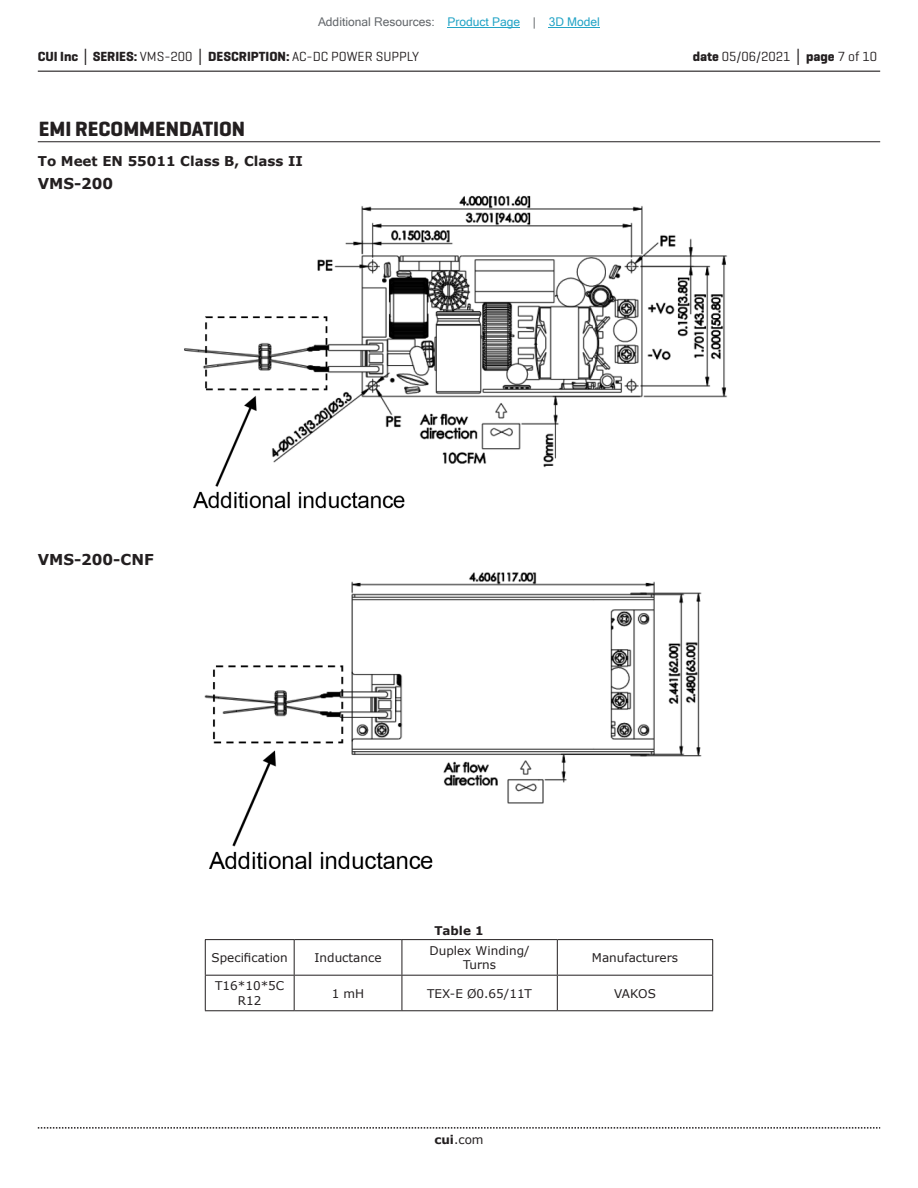
<style>
.page{position:relative;width:918px;height:1188px;background:#fff}
.page>*{position:absolute;margin:0;border:0;box-sizing:border-box;transform-origin:0 0}
.t1{font:700 21px "Geogrotesque";color:#231f20}
.t2{font:700 15px "Verdana";color:#231f20}
.t3{font:700 13.5px "Geogrotesque";color:#231f20}
.t4{font:700 13.5px "Verdana";color:#231f20}
.t5{font:13.5px "Geogrotesque";color:#231f20}
.t6{font:12px/14.4px "Verdana";color:#231f20;text-align:center}
.t7{font:12px "Microsoft Sans Serif";color:#63676b}
.t8{font:700 12px "Verdana";color:#231f20}
.s1{color:#23a4c6}
.s2{font-family:"Verdana"}
.s3{font-weight:400}
.s4{font-weight:700}
.s5{font-family:"Verdana";font-weight:700}
</style>
<div class="page">
<hr style="left:38px;top:71px;width:842px;height:1px;background:#231f20">
<svg style="left:38px;top:1127px;width:842px;height:2px"></svg>
<hr style="left:38px;top:141px;width:842px;height:1px;background:#231f20">
<img style="left:184px;top:195px;width:543px;height:314px">
<img style="left:204px;top:572px;width:498px;height:296px">
<hr style="left:205px;top:939px;width:89px;height:1px;background:#231f20">
<hr style="left:205px;top:940px;width:1px;height:35px;background:#231f20">
<hr style="left:294px;top:939px;width:108px;height:1px;background:#231f20">
<hr style="left:294px;top:940px;width:1px;height:35px;background:#231f20">
<hr style="left:402px;top:939px;width:155px;height:1px;background:#231f20">
<hr style="left:402px;top:940px;width:1px;height:35px;background:#231f20">
<hr style="left:557px;top:939px;width:156px;height:1px;background:#231f20">
<hr style="left:557px;top:940px;width:1px;height:35px;background:#231f20">
<hr style="left:712px;top:940px;width:1px;height:35px;background:#231f20">
<hr style="left:205px;top:975px;width:89px;height:1px;background:#231f20">
<hr style="left:205px;top:976px;width:1px;height:34px;background:#231f20">
<hr style="left:294px;top:975px;width:108px;height:1px;background:#231f20">
<hr style="left:294px;top:976px;width:1px;height:34px;background:#231f20">
<hr style="left:402px;top:975px;width:155px;height:1px;background:#231f20">
<hr style="left:402px;top:976px;width:1px;height:34px;background:#231f20">
<hr style="left:557px;top:975px;width:156px;height:1px;background:#231f20">
<hr style="left:557px;top:976px;width:1px;height:34px;background:#231f20">
<hr style="left:712px;top:976px;width:1px;height:34px;background:#231f20">
<hr style="left:205px;top:1010px;width:89px;height:1px;background:#231f20">
<hr style="left:294px;top:1010px;width:108px;height:1px;background:#231f20">
<hr style="left:402px;top:1010px;width:155px;height:1px;background:#231f20">
<hr style="left:557px;top:1010px;width:156px;height:1px;background:#231f20">
<hr style="left:448px;top:27px;width:72px;height:1px;background:#23a4c6">
<hr style="left:549px;top:27px;width:51px;height:1px;background:#23a4c6">
<p class="t7" style="left:318px;top:15px;width:283px">Additional Resources: <span class="s1">Product Page</span> | <span class="s1">3D Model</span></p>
<p class="t3" style="left:38px;top:48px;width:383px">CUI Inc <span class="s2">│</span> SERIES: <span class="s3">VMS-200</span> <span class="s2">│</span> DESCRIPTION: <span class="s3">AC-DC POWER SUPPLY</span></p>
<p class="t5" style="left:693px;top:48px;width:186px"><span class="s4">date</span> 05/06/2021 <span class="s5">│</span> <span class="s4">page</span> 7 of 10</p>
<h1 class="t1" style="left:39px;top:116px;width:208px">EMI RECOMMENDATION</h1>
<p class="t4" style="left:38px;top:151px;width:267px">To Meet EN 55011 Class B, Class II</p>
<p class="t2" style="left:38px;top:173px;width:77px">VMS-200</p>
<p class="t2" style="left:38px;top:549px;width:118px">VMS-200-CNF</p>
<p class="t8" style="left:434px;top:922px;width:51px">Table 1</p>
<p class="t6" style="left:212px;top:950px;width:78px">Specification</p>
<p class="t6" style="left:315px;top:950px;width:68px">Inductance</p>
<p class="t6" style="left:430px;top:943px;width:102px">Duplex Winding/<br>Turns</p>
<p class="t6" style="left:592px;top:950px;width:88px">Manufacturers</p>
<p class="t6" style="left:215px;top:979px;width:71px">T16*10*5C<br>R12</p>
<p class="t6" style="left:332px;top:986px;width:34px">1 mH</p>
<p class="t6" style="left:427px;top:986px;width:106px">TEX-E Ø0.65/11T</p>
<p class="t6" style="left:614px;top:986px;width:43px">VAKOS</p>
<p class="t6" style="left:434px;top:1132px;width:51px"><span class="s4">cui</span>.com</p>
</div>
